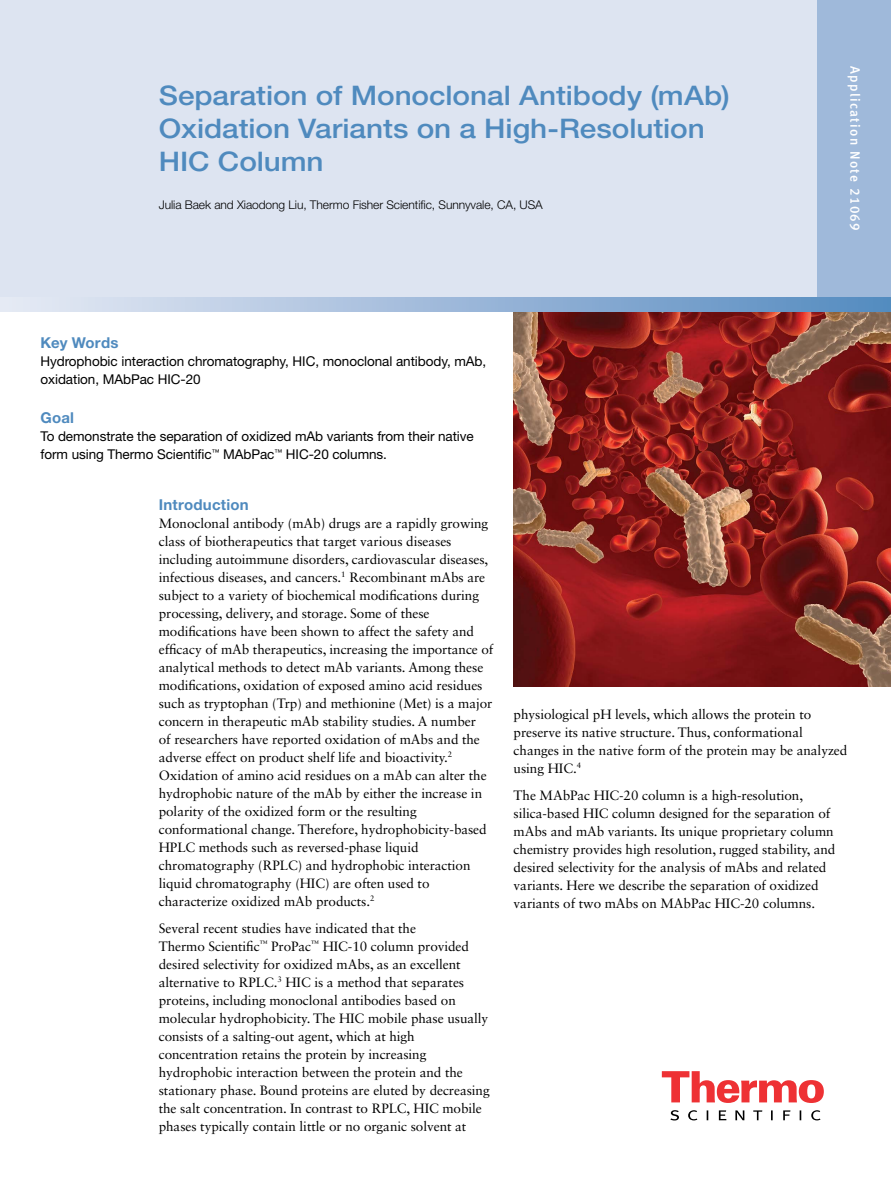
<style>
.page{position:relative;width:891px;height:1188px;background:#fff}
.page>*{position:absolute;margin:0;border:0;box-sizing:border-box;transform-origin:0 0}
.t1{font:500 27px/33px "Helvetica Neue LT Std";letter-spacing:-.005em;color:#4f8abe;scale:1.1 1}
.t2{font:700 15px "Helvetica Neue LT Std";letter-spacing:.015em;color:#4f8abe}
.t3{font:13.5px/18px "Sabon LT Std";letter-spacing:-.005em;color:#000}
.t4{font:13.5px/18px "Helvetica Neue LT Std";letter-spacing:-.005em;color:#000}
.t5{font:13.5px "Meta Medium LF";letter-spacing:.1em;color:#fff}
.t6{font:300 12px "Helvetica Neue LT Std";letter-spacing:-.005em;color:#000}
</style>
<div class="page">
<div style="left:0;top:0;width:891px;height:303px;background:#dde4f1"></div>
<div style="left:817px;top:0;width:74px;height:303px;background:#9fb9da"></div>
<svg style="left:662px;top:1071px;width:162px;height:32px"></svg>
<svg style="left:670px;top:1110px;width:151px;height:10px"></svg>
<img style="left:514px;top:312px;width:377px;height:375px">
<svg style="left:0;top:297px;width:891px;height:15px;background:#9ebada"></svg>
<h1 class="t1" style="left:159px;top:79px;width:521px">Separation of Monoclonal Antibody (mAb)<br>Oxidation Variants on a High-Resolution<br>HIC Column</h1>
<p class="t6" style="left:159px;top:198px;width:386px">Julia Baek and Xiaodong Liu, Thermo Fisher Scientific, Sunnyvale, CA, USA</p>
<p class="t2" style="left:40px;top:334px;width:80px">Key Words</p>
<p class="t4" style="left:40px;top:352px;width:447px">Hydrophobic interaction chromatography, HIC, monoclonal antibody, mAb, oxidation, MAbPac HIC-20</p>
<p class="t2" style="left:40px;top:409px;width:35px">Goal</p>
<p class="t4" style="left:40px;top:427px;width:435px">To demonstrate the separation of oxidized mAb variants from their native form using Thermo Scientific<sup>™</sup> MAbPac<sup>™</sup> HIC-20 columns.</p>
<p class="t5" style="left:863px;top:66px;width:166px;rotate:90deg">Application Note 21069</p>
<p class="t2" style="left:159px;top:495px;width:92px">Introduction</p>
<p class="t3" style="left:159px;top:514px;width:336px">Monoclonal antibody (mAb) drugs are a rapidly growing class of biotherapeutics that target various diseases including autoimmune disorders, cardiovascular diseases, infectious diseases, and cancers.<sup>1</sup> Recombinant mAbs are subject to a variety of biochemical modifications during processing, delivery, and storage. Some of these modifications have been shown to affect the safety and efficacy of mAb therapeutics, increasing the importance of analytical methods to detect mAb variants. Among these modifications, oxidation of exposed amino acid residues such as tryptophan (Trp) and methionine (Met) is a major concern in therapeutic mAb stability studies. A number<br>of researchers have reported oxidation of mAbs and the adverse effect on product shelf life and bioactivity.<sup>2<br></sup>Oxidation of amino acid residues on a mAb can alter the hydrophobic nature of the mAb by either the increase in polarity of the oxidized form or the resulting conformational change. Therefore, hydrophobicity-based HPLC methods such as reversed-phase liquid chromatography (RPLC) and hydrophobic interaction liquid chromatography (HIC) are often used to characterize oxidized mAb products.<sup>2</sup></p>
<p class="t3" style="left:159px;top:919px;width:333px">Several recent studies have indicated that the<br>Thermo Scientific<sup>™</sup> ProPac<sup>™</sup> HIC-10 column provided desired selectivity for oxidized mAbs, as an excellent alternative to RPLC.<sup>3</sup> HIC is a method that separates proteins, including monoclonal antibodies based on molecular hydrophobicity. The HIC mobile phase usually consists of a salting-out agent, which at high concentration retains the protein by increasing hydrophobic interaction between the protein and the stationary phase. Bound proteins are eluted by decreasing the salt concentration. In contrast to RPLC, HIC mobile phases typically contain little or no organic solvent at</p>
<p class="t3" style="left:514px;top:705px;width:335px">physiological pH levels, which allows the protein to preserve its native structure. Thus, conformational changes in the native form of the protein may be analyzed using HIC.<sup>4</sup></p>
<p class="t3" style="left:514px;top:786px;width:323px">The MAbPac HIC-20 column is a high-resolution, silica-based HIC column designed for the separation of mAbs and mAb variants. Its unique proprietary column chemistry provides high resolution, rugged stability, and desired selectivity for the analysis of mAbs and related variants. Here we describe the separation of oxidized variants of two mAbs on MAbPac HIC-20 columns.</p>
</div>
